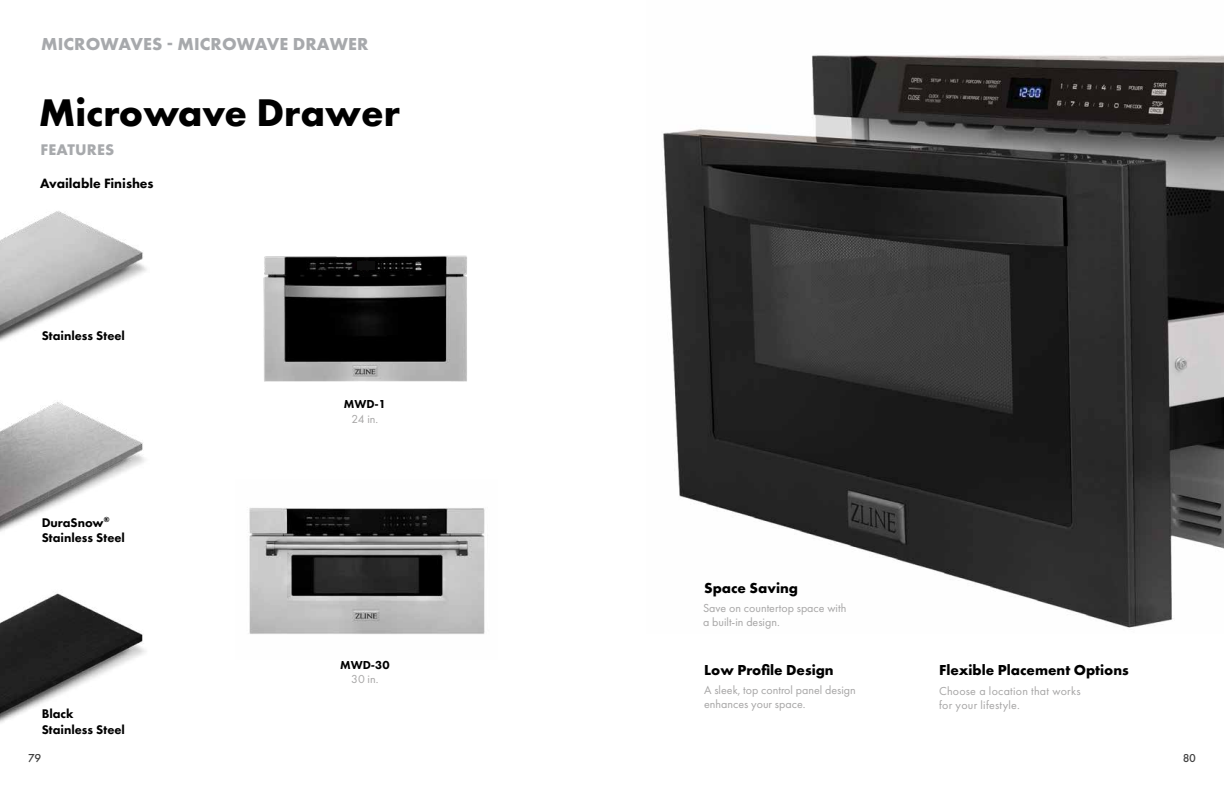
<style>
.page{position:relative;width:1224px;height:792px;background:#fff}
.page>*{position:absolute;margin:0;border:0;box-sizing:border-box;transform-origin:0 0}
.t1{font:700 40px "Futura PT";color:#000}
.t2{font:700 18px "Futura PT";letter-spacing:.01em;color:#a7a9ac}
.t3{font:700 16px "Futura PT";letter-spacing:.01em;color:#a7a9ac}
.t4{font:700 15px "Futura PT";color:#000}
.t5{font:800 14px "Futura PT";color:#000}
.t6{font:800 13px/15.6px "Futura PT";color:#000}
.t7{font:12px/14.4px "Futura PT";color:#a6a5a5}
.t8{font:12px/14.4px "Futura PT";letter-spacing:.02em;color:#a6a5a5}
.t9{font:800 12px "Futura PT";color:#000}
.t10{font:500 12px "Futura PT";color:#000101}
</style>
<div class="page">
<img style="left:0;top:211px;width:147px;height:130px">
<img style="left:0;top:593px;width:146px;height:130px">
<img style="left:0;top:402px;width:145px;height:130px">
<img style="left:663px;top:55px;width:561px;height:573px">
<img style="left:263px;top:255px;width:204px;height:127px">
<img style="left:249px;top:508px;width:236px;height:126px">
<div style="left:357px;top:262px;width:17px;height:8px;background:#0e0e0e"></div>
<h2 class="t2" style="left:41px;top:33px;width:329px">MICROWAVES - MICROWAVE DRAWER</h2>
<h1 class="t1" style="left:39px;top:87px;width:363px">Microwave Drawer</h1>
<h3 class="t3" style="left:41px;top:139px;width:75px">FEATURES</h3>
<p class="t5" style="left:40px;top:174px;width:115px">Available Finishes</p>
<p class="t6" style="left:42px;top:327px;width:85px">Stainless Steel</p>
<p class="t6" style="left:42px;top:514px;width:85px">DuraSnow<sup>®<br></sup>Stainless Steel</p>
<p class="t6" style="left:42px;top:706px;width:85px">Black<br>Stainless Steel</p>
<p class="t9" style="left:344px;top:397px;width:44px">MWD-1</p>
<p class="t7" style="left:352px;top:412px;width:28px">24 in.</p>
<p class="t9" style="left:340px;top:657px;width:51px">MWD-30</p>
<p class="t7" style="left:351px;top:672px;width:29px">30 in.</p>
<p class="t4" style="left:704px;top:578px;width:95px">Space Saving</p>
<p class="t7" style="left:703px;top:601px;width:145px">Save on countertop space with a built-in design.</p>
<p class="t4" style="left:704px;top:660px;width:131px">Low Profile Design</p>
<p class="t7" style="left:704px;top:683px;width:153px">A sleek, top control panel design enhances your space.</p>
<p class="t4" style="left:939px;top:660px;width:191px">Flexible Placement Options</p>
<p class="t8" style="left:939px;top:683px;width:143px">Choose a location that works for your lifestyle.</p>
<p class="t10" style="left:28px;top:751px;width:15px">79</p>
<p class="t10" style="left:1182px;top:751px;width:15px">80</p>
</div>
